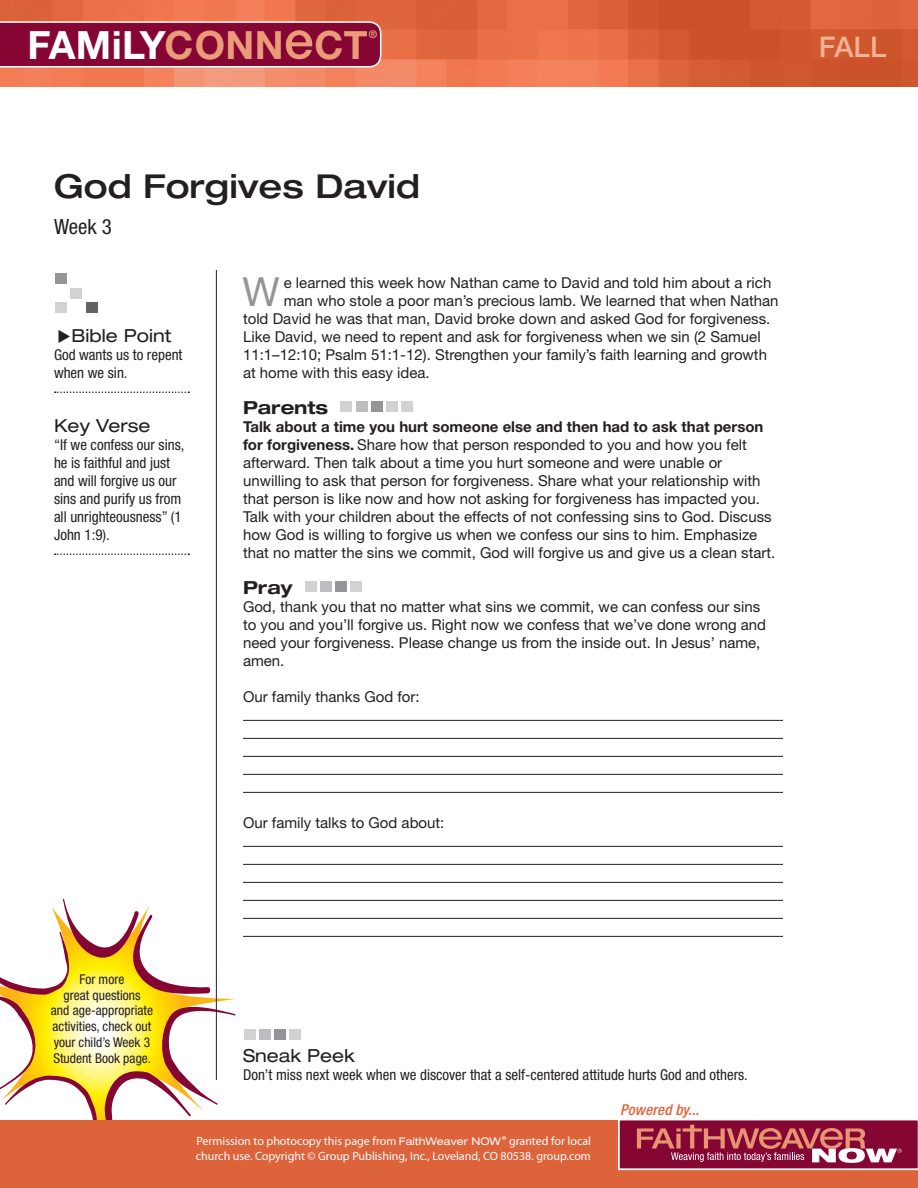
<style>
.page{position:relative;width:918px;height:1188px;background:#fff}
.page>*{position:absolute;margin:0;border:0;box-sizing:border-box;transform-origin:0 0}
.FW13_Intrograph{font:40.2px "Helvetica Neue LT Std";color:#939598}
.t1{font:700 39px "Helvetica Neue LT Std";letter-spacing:.01em;color:#fff}
.FC13_Lesson_Head{font:500 expanded 33px "Helvetica Neue LT Std";color:#231f20}
.t2{font:500 28.5px "Helvetica Neue LT Std";color:#efb395}
.FC13_Week{font:condensed 21px "Helvetica Neue LT Std";color:#231f20}
.FW13_Sidebar_Head{font:expanded 18px "Helvetica Neue LT Std";color:#231f20}
.FW13_Subhead_3{font:700 expanded 18px "Helvetica Neue LT Std";color:#231f20}
.PARENTS_Body{font:15px/18px "Helvetica Neue LT Std";color:#231f20}
.FW13_Intrograph-2{font:15px "Helvetica Neue LT Std";color:#231f20}
.FW13_Body_Copy{font:15px/18px "Helvetica Neue LT Std";color:#231f20}
.FW13_Sidebar_underli{font:condensed 15px/18px "Helvetica Neue LT Std";color:#231f20}
.FW13_Sidebar_Body_Co{font:condensed 15px "Helvetica Neue LT Std";color:#231f20}
.t3{font:italic 500 condensed 15px "Helvetica Neue LT Std";letter-spacing:.01em;color:#dd633b}
.FW13_Sidebar_underli-2{font:condensed 13.5px/15.8px "Helvetica Neue LT Std";color:#231f20;text-align:center}
.t4{font:12px/15px "Myriad Pro";color:#fff}
.t5{font:700 10.5px "Helvetica Neue LT Std";color:#ea9c7a}
.s1{color:#ea9c7a}
.s2{font-weight:500;font-size:53.25px;color:#ea9c7a}
.s3{font-weight:700}
.s4{font-family:"Helvetica Neue LT Std";font-stretch:expanded;font-size:10.5px}
</style>
<div class="page">
<svg style="left:0;top:899px;width:235px;height:221px"></svg>
<div style="left:0;top:1120px;width:918px;height:68px;background:#dd633b"></div>
<svg style="left:618px;top:1120px;width:300px;height:50px;background:#a23a56"></svg>
<img style="left:0;top:0;width:918px;height:86px">
<svg style="left:0;top:21px;width:382px;height:47px;background:#8f1941"></svg>
<hr style="left:216px;top:270px;width:1px;height:810px;background:#231f20">
<div style="left:56px;top:303px;width:11px;height:10px;background:#d1d2d4"></div>
<div style="left:86px;top:303px;width:11px;height:10px;background:#636366"></div>
<div style="left:71px;top:288px;width:11px;height:10px;background:#d1d2d4"></div>
<div style="left:56px;top:273px;width:11px;height:11px;background:#939598"></div>
<div style="left:290px;top:1029px;width:11px;height:10px;background:#d1d2d4"></div>
<div style="left:275px;top:1029px;width:11px;height:10px;background:#939598"></div>
<div style="left:260px;top:1029px;width:11px;height:10px;background:#bcbdc0"></div>
<div style="left:244px;top:1029px;width:12px;height:10px;background:#d1d2d4"></div>
<hr style="left:243px;top:720px;width:540px;height:1px;background:#231f20">
<hr style="left:243px;top:738px;width:540px;height:1px;background:#231f20">
<hr style="left:243px;top:756px;width:540px;height:1px;background:#231f20">
<hr style="left:243px;top:774px;width:540px;height:1px;background:#231f20">
<hr style="left:243px;top:792px;width:540px;height:1px;background:#231f20">
<hr style="left:243px;top:846px;width:540px;height:1px;background:#231f20">
<hr style="left:243px;top:864px;width:540px;height:1px;background:#231f20">
<hr style="left:243px;top:882px;width:540px;height:1px;background:#231f20">
<hr style="left:243px;top:900px;width:540px;height:1px;background:#231f20">
<hr style="left:243px;top:918px;width:540px;height:1px;background:#231f20">
<hr style="left:243px;top:936px;width:540px;height:1px;background:#231f20">
<div style="left:402px;top:401px;width:11px;height:11px;background:#d1d2d4"></div>
<div style="left:386px;top:401px;width:11px;height:11px;background:#d1d2d4"></div>
<div style="left:371px;top:401px;width:11px;height:11px;background:#939598"></div>
<div style="left:356px;top:401px;width:11px;height:11px;background:#bcbdc0"></div>
<div style="left:341px;top:401px;width:11px;height:11px;background:#d1d2d4"></div>
<div style="left:350px;top:581px;width:11px;height:11px;background:#d1d2d4"></div>
<div style="left:335px;top:581px;width:11px;height:11px;background:#939598"></div>
<div style="left:320px;top:581px;width:11px;height:11px;background:#bcbdc0"></div>
<div style="left:305px;top:581px;width:11px;height:11px;background:#d1d2d4"></div>
<svg style="left:55px;top:392px;width:134px;height:1px"></svg>
<svg style="left:55px;top:554px;width:134px;height:1px"></svg>
<p class="t5" style="left:369px;top:27px;width:10px">®</p>
<h2 class="t1" style="left:27px;top:21px;width:342px">FAMiLY<span class="s1">CONN</span><span class="s2">e</span><span class="s1">CT</span></h2>
<h3 class="t2" style="left:819px;top:30px;width:69px">FALL</h3>
<p class="FC13_Lesson_Head" style="left:54px;top:166px;width:367px">God Forgives David</p>
<p class="FC13_Week" style="left:54px;top:214px;width:59px">Week 3</p>
<p class="FW13_Sidebar_Head" style="left:71px;top:325px;width:101px">Bible Point</p>
<p class="FW13_Sidebar_underli" style="left:54px;top:346px;width:130px">God wants us to repent when we sin.</p>
<p class="FW13_Sidebar_Head" style="left:54px;top:415px;width:98px">Key Verse</p>
<p class="FW13_Sidebar_underli" style="left:54px;top:436px;width:132px">“If we confess our sins, he is faithful and just and will forgive us our sins and purify us from all unrighteousness” (1<br>John 1:9).</p>
<p class="FW13_Intrograph" style="left:243px;top:268px;width:39px">W</p>
<p class="FW13_Intrograph-2" style="left:284px;top:274px;width:489px">e learned this week how Nathan came to David and told him about a rich</p>
<p class="FW13_Intrograph-2" style="left:284px;top:292px;width:496px">man who stole a poor man’s precious lamb. We learned that when Nathan</p>
<p class="FW13_Intrograph-2" style="left:243px;top:310px;width:529px">told David he was that man, David broke down and asked God for forgiveness.</p>
<p class="FW13_Intrograph-2" style="left:243px;top:328px;width:519px">Like David, we need to repent and ask for forgiveness when we sin (2 Samuel</p>
<p class="FW13_Intrograph-2" style="left:243px;top:346px;width:526px">11:1–12:10; Psalm 51:1-12). Strengthen your family’s faith learning and growth</p>
<p class="FW13_Intrograph-2" style="left:243px;top:364px;width:188px">at home with this easy idea.</p>
<p class="FW13_Subhead_3" style="left:243px;top:396px;width:87px">Parents</p>
<p class="PARENTS_Body" style="left:243px;top:417px;width:534px"><span class="s3">Talk about a time you hurt someone else and then had to ask that person for forgiveness.</span> Share how that person responded to you and how you felt afterward. Then talk about a time you hurt someone and were unable or unwilling to ask that person for forgiveness. Share what your relationship with that person is like now and how not asking for forgiveness has impacted you.<br>Talk with your children about the effects of not confessing sins to God. Discuss how God is willing to forgive us when we confess our sins to him. Emphasize that no matter the sins we commit, God will forgive us and give us a clean start.</p>
<p class="FW13_Subhead_3" style="left:243px;top:576px;width:51px">Pray</p>
<p class="FW13_Body_Copy" style="left:243px;top:597px;width:525px">God, thank you that no matter what sins we commit, we can confess our sins to you and you’ll forgive us. Right now we confess that we’ve done wrong and need your forgiveness. Please change us from the inside out. In Jesus’ name, amen.</p>
<p class="FW13_Body_Copy" style="left:243px;top:687px;width:178px">Our family thanks God for:</p>
<p class="FW13_Body_Copy" style="left:243px;top:813px;width:203px">Our family talks to God about:</p>
<p class="FW13_Sidebar_underli-2" style="left:51px;top:971px;width:104px">For more<br>great questions<br>and age-appropriate activities, check out your child’s Week 3<br>Student Book page.</p>
<p class="FW13_Sidebar_Head" style="left:243px;top:1045px;width:113px">Sneak Peek</p>
<p class="FW13_Sidebar_Body_Co" style="left:243px;top:1066px;width:506px">Don’t miss next week when we discover that a self-centered attitude hurts God and others.</p>
<p class="t4" style="left:196px;top:1134px;width:397px">Permission to photocopy this page from <span class="s4">FaithWeaver NOW</span> <sup>®</sup> granted for local church use. Copyright © Group Publishing, Inc., Loveland, CO 80538. group.com</p>
<p class="t3" style="left:620px;top:1101px;width:80px">Powered by...</p>
</div>
